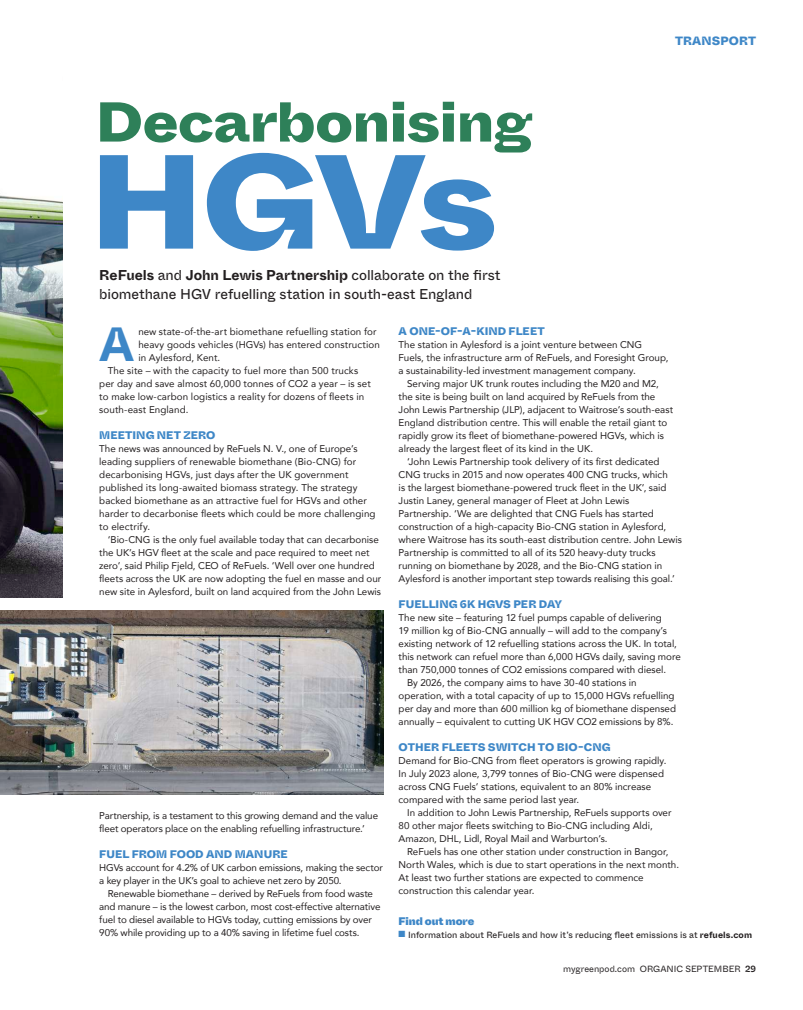
<style>
.page{position:relative;width:803px;height:1010px;background:#fff}
.page>*{position:absolute;margin:0;border:0;box-sizing:border-box;transform-origin:0 0}
.t1{font:800 133.4px "ABC Whyte Inktrap";color:#3e87c7;scale:1.1 1}
.t2{font:800 56px "ABC Whyte Inktrap";letter-spacing:-.01em;color:#2e8059;scale:1.1 1}
.t3{font:700 47.9px "ABC Whyte Inktrap";color:#3e87c7}
.t4{font:700 14.2px "ABC Whyte Inktrap";letter-spacing:-.005em;color:#231f20}
.t5{font:14.2px "ABC Whyte Inktrap";letter-spacing:-.005em;color:#231f20}
.t6{font:800 12px "ABC Whyte Inktrap";letter-spacing:.01em;color:#3e87c7}
.t7{font:800 11px "ABC Whyte Inktrap";letter-spacing:.005em;color:#3e87c7}
.t8{font:900 11px "ABC Whyte Inktrap";letter-spacing:-.005em;color:#3e87c7}
.t9{font:9.8px/13px "Avenir";color:#231f20}
.t10{font:9px "ABC Whyte Inktrap";letter-spacing:.005em;color:#231f20}
.t11{font:9px "ABC Whyte Inktrap";letter-spacing:.005em;color:#231f20}
.s1{font-weight:400}
.s2{color:#3e87c7}
.s3{font-weight:700}
.s4{font-weight:500}
</style>
<div class="page">
<img style="left:0;top:195px;width:62px;height:402px">
<img style="left:0;top:610px;width:383px;height:184px">
<h2 class="t2" style="left:96px;top:85px;width:399px">Decarbonising</h2>
<h1 class="t1" style="left:89px;top:113px;width:372px">HGVs</h1>
<h3 class="t5" style="left:99px;top:285px;width:374px">biomethane HGV refuelling station in south-east England</h3>
<h3 class="t4" style="left:99px;top:266px;width:402px">ReFuels <span class="s1">and</span> John Lewis Partnership <span class="s1">collaborate on the first</span></h3>
<p class="t6" style="left:674px;top:33px;width:83px">TRANSPORT</p>
<h3 class="t3" style="left:99px;top:313px;width:37px">A</h3>
<p class="t9" style="left:138px;top:324px;width:240px">new state-of-the-art biomethane refuelling station for</p>
<p class="t9" style="left:138px;top:337px;width:243px">heavy goods vehicles (HGVs) has entered construction</p>
<p class="t9" style="left:138px;top:350px;width:83px">in Aylesford, Kent.</p>
<p class="t9" style="left:108px;top:363px;width:252px">The site – with the capacity to fuel more than 500 trucks</p>
<p class="t9" style="left:99px;top:376px;width:273px">per day and save almost 60,000 tonnes of CO2 a year – is set</p>
<p class="t9" style="left:99px;top:389px;width:266px">to make low-carbon logistics a reality for dozens of fleets in</p>
<p class="t9" style="left:99px;top:402px;width:91px">south-east England.</p>
<p class="t7" style="left:99px;top:427px;width:118px">MEETING NET ZERO</p>
<p class="t9" style="left:99px;top:441px;width:277px">The news was announced by ReFuels N. V., one of Europe’s leading suppliers of renewable biomethane (Bio-CNG) for decarbonising HGVs, just days after the UK government published its long-awaited biomass strategy. The strategy backed biomethane as an attractive fuel for HGVs and other harder to decarbonise fleets which could be more challenging to electrify.</p>
<p class="t9" style="left:99px;top:532px;width:283px;text-indent:9px">‘Bio-CNG is the only fuel available today that can decarbonise the UK’s HGV fleet at the scale and pace required to meet net zero’, said Philip Fjeld, CEO of ReFuels. ‘Well over one hundred fleets across the UK are now adopting the fuel en masse and our new site in Aylesford, built on land acquired from the John Lewis</p>
<p class="t9" style="left:99px;top:808px;width:280px">Partnership, is a testament to this growing demand and the value fleet operators place on the enabling refuelling infrastructure.’</p>
<p class="t7" style="left:99px;top:846px;width:190px">FUEL FROM FOOD AND MANURE</p>
<p class="t9" style="left:99px;top:860px;width:285px">HGVs account for 4.2% of UK carbon emissions, making the sector a key player in the UK’s goal to achieve net zero by 2050.</p>
<p class="t9" style="left:99px;top:886px;width:282px;text-indent:9px">Renewable biomethane – derived by ReFuels from food waste and manure – is the lowest carbon, most cost-effective alternative fuel to diesel available to HGVs today, cutting emissions by over 90% while providing up to a 40% saving in lifetime fuel costs.</p>
<p class="t7" style="left:398px;top:323px;width:147px">A ONE-OF-A-KIND FLEET</p>
<p class="t9" style="left:398px;top:337px;width:271px">The station in Aylesford is a joint venture between CNG<br>Fuels, the infrastructure arm of ReFuels, and Foresight Group, a sustainability-led investment management company.</p>
<p class="t9" style="left:398px;top:376px;width:276px;text-indent:9px">Serving major UK trunk routes including the M20 and M2, the site is being built on land acquired by ReFuels from the John Lewis Partnership (JLP), adjacent to Waitrose’s south-east England distribution centre. This will enable the retail giant to rapidly grow its fleet of biomethane-powered HGVs, which is already the largest fleet of its kind in the UK.</p>
<p class="t9" style="left:398px;top:454px;width:285px;text-indent:9px">‘John Lewis Partnership took delivery of its first dedicated CNG trucks in 2015 and now operates 400 CNG trucks, which<br>is the largest biomethane-powered truck fleet in the UK’, said Justin Laney, general manager of Fleet at John Lewis Partnership. ‘We are delighted that CNG Fuels has started construction of a high-capacity Bio-CNG station in Aylesford, where Waitrose has its south-east distribution centre. John Lewis Partnership is committed to all of its 520 heavy-duty trucks running on biomethane by 2028, and the Bio-CNG station in Aylesford is another important step towards realising this goal.’</p>
<p class="t7" style="left:398px;top:596px;width:165px">FUELLING 6K HGVS PER DAY</p>
<p class="t9" style="left:398px;top:610px;width:264px">The new site – featuring 12 fuel pumps capable of delivering</p>
<p class="t9" style="left:398px;top:623px;width:270px">19 million kg of Bio-CNG annually – will add to the company’s</p>
<p class="t9" style="left:398px;top:636px;width:279px">existing network of 12 refuelling stations across the UK. In total,</p>
<p class="t9" style="left:398px;top:649px;width:283px">this network can refuel more than 6,000 HGVs daily, saving more</p>
<p class="t9" style="left:398px;top:662px;width:269px">than 750,000 tonnes of CO2 emissions compared with diesel.</p>
<p class="t9" style="left:407px;top:675px;width:231px">By 2026, the company aims to have 30-40 stations in</p>
<p class="t9" style="left:398px;top:688px;width:277px">operation, with a total capacity of up to 15,000 HGVs refuelling</p>
<p class="t9" style="left:398px;top:701px;width:279px">per day and more than 600 million kg of biomethane dispensed</p>
<p class="t9" style="left:398px;top:714px;width:276px">annually – equivalent to cutting UK HGV CO2 emissions by 8%.</p>
<p class="t7" style="left:398px;top:739px;width:213px">OTHER FLEETS SWITCH TO BIO-CNG</p>
<p class="t9" style="left:398px;top:753px;width:269px">Demand for Bio-CNG from fleet operators is growing rapidly.<br>In July 2023 alone, 3,799 tonnes of Bio-CNG were dispensed across CNG Fuels’ stations, equivalent to an 80% increase compared with the same period last year.</p>
<p class="t9" style="left:398px;top:805px;width:274px;text-indent:9px">In addition to John Lewis Partnership, ReFuels supports over<br>80 other major fleets switching to Bio-CNG including Aldi,<br>Amazon, DHL, Lidl, Royal Mail and Warburton’s.</p>
<p class="t9" style="left:398px;top:844px;width:282px;text-indent:9px">ReFuels has one other station under construction in Bangor, North Wales, which is due to start operations in the next month.<br>At least two further stations are expected to commence construction this calendar year.</p>
<p class="t8" style="left:398px;top:912px;width:77px">Find out more</p>
<p class="t10" style="left:398px;top:928px;width:355px"><span class="s2">■</span> Information about ReFuels and how it’s reducing fleet emissions is at <span class="s3">refuels.com</span></p>
<p class="t11" style="left:563px;top:962px;width:194px">mygreenpod.com ORGANIC SEPTEMBER <span class="s4">29</span></p>
</div>
